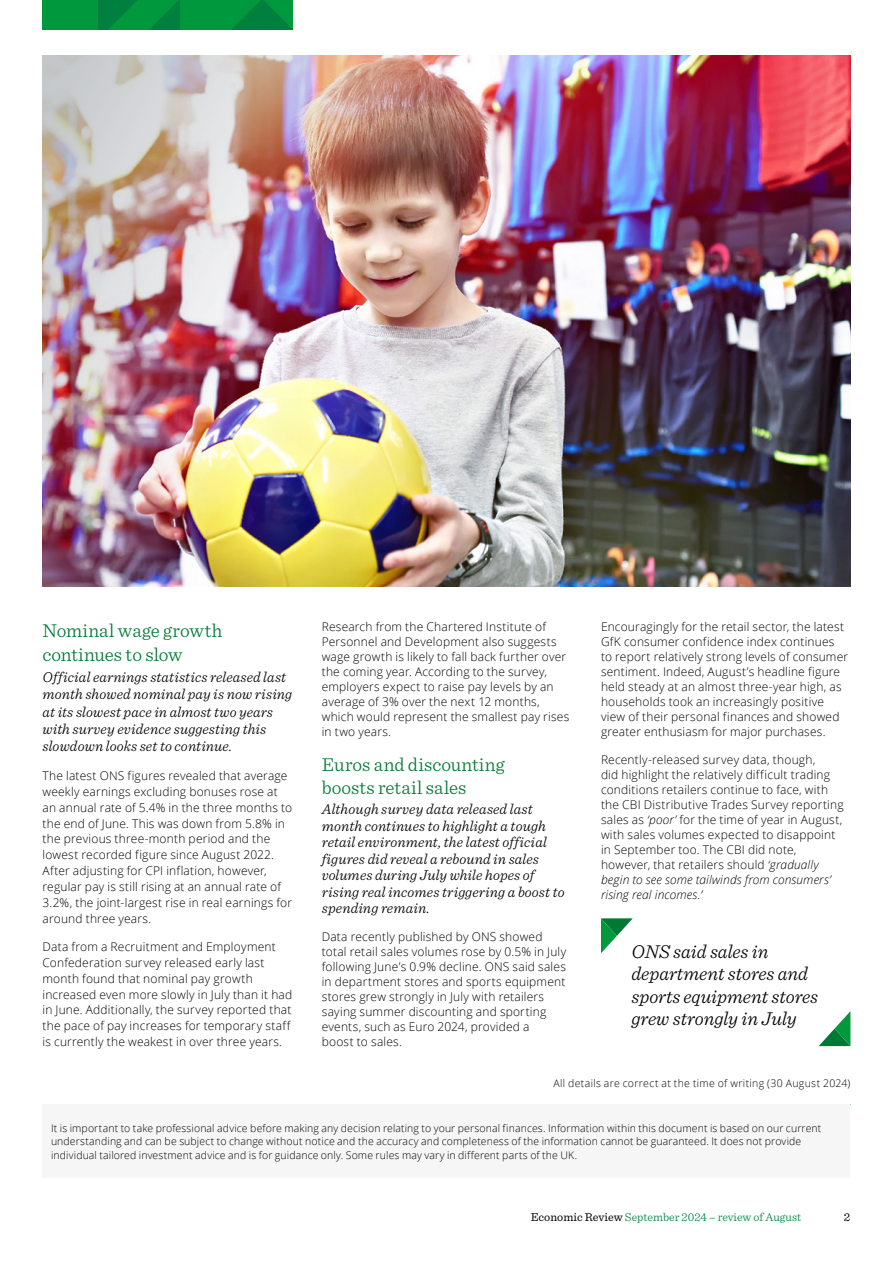
<style>
.page{position:relative;width:893px;height:1263px;background:#fff}
.page>*{position:absolute;margin:0;border:0;box-sizing:border-box;transform-origin:0 0}
.t1{font:italic 300 19.5px/22.5px "Sentinel";color:#000}
.t2{font:300 19.5px/23.2px "Sentinel";color:#007935}
.t3{font:italic 300 15px/16.5px "Sentinel";letter-spacing:.005em;color:#000}
.t4{font:300 12px/15px "Open Sans";letter-spacing:.015em;color:#000}
.t5{font:300 12px "Sentinel";color:#00803f}
.t6{font:12px "Sentinel";color:#000}
.t7{font:300 10.5px/13.5px "Open Sans";letter-spacing:.01em;color:#000}
.t8{font:300 10.5px "Open Sans";letter-spacing:.03em;color:#000}
.s1{font-style:italic}
.s2{font-weight:400;color:#000}
</style>
<div class="page">
<div style="left:43px;top:0;width:250px;height:30px;background:#00983c"></div>
<svg style="left:149px;top:0;width:31px;height:30px"></svg>
<svg style="left:231px;top:0;width:62px;height:30px"></svg>
<svg style="left:98px;top:0;width:39px;height:30px"></svg>
<svg style="left:601px;top:918px;width:32px;height:35px"></svg>
<svg style="left:819px;top:1011px;width:31px;height:35px"></svg>
<img style="left:43px;top:55px;width:807px;height:532px">
<div style="left:43px;top:1104px;width:807px;height:74px;background:#f6f6f6"></div>
<h1 class="t2" style="left:43px;top:618px;width:181px">Nominal wage growth continues to slow</h1>
<p class="t3" style="left:43px;top:667px;width:251px;line-height:17.2px">Official earnings statistics released last month showed nominal pay is now rising at its slowest pace in almost two years with survey evidence suggesting this slowdown looks set to continue.</p>
<p class="t4" style="left:43px;top:767px;width:251px;line-height:15.9px">The latest ONS figures revealed that average weekly earnings excluding bonuses rose at an annual rate of 5.4% in the three months to the end of June. This was down from 5.8% in the previous three-month period and the lowest recorded figure since August 2022.<br>After adjusting for CPI inflation, however, regular pay is still rising at an annual rate of 3.2%, the joint-largest rise in real earnings for around three years.</p>
<p class="t4" style="left:43px;top:938px;width:251px;line-height:15.9px">Data from a Recruitment and Employment Confederation survey released early last month found that nominal pay growth increased even more slowly in July than it had in June. Additionally, the survey reported that the pace of pay increases for temporary staff is currently the weakest in over three years.</p>
<p class="t4" style="left:322px;top:619px;width:249px">Research from the Chartered Institute of Personnel and Development also suggests wage growth is likely to fall back further over the coming year. According to the survey, employers expect to raise pay levels by an average of 3% over the next 12 months, which would represent the smallest pay rises in two years.</p>
<h1 class="t2" style="left:322px;top:752px;width:185px;line-height:22.5px">Euros and discounting boosts retail sales</h1>
<p class="t3" style="left:322px;top:800px;width:244px">Although survey data released last month continues to highlight a tough retail environment, the latest official figures did reveal a rebound in sales volumes during July while hopes of rising real incomes triggering a boost to spending remain.</p>
<p class="t4" style="left:322px;top:929px;width:246px">Data recently published by ONS showed total retail sales volumes rose by 0.5% in July following June’s 0.9% decline. ONS said sales in department stores and sports equipment stores grew strongly in July with retailers saying summer discounting and sporting events, such as Euro 2024, provided a<br>boost to sales.</p>
<p class="t4" style="left:601px;top:619px;width:249px">Encouragingly for the retail sector, the latest GfK consumer confidence index continues to report relatively strong levels of consumer sentiment. Indeed, August’s headline figure held steady at an almost three-year high, as households took an increasingly positive view of their personal finances and showed greater enthusiasm for major purchases.</p>
<p class="t4" style="left:601px;top:751px;width:244px">Recently-released survey data, though,<br>did highlight the relatively difficult trading conditions retailers continue to face, with the CBI Distributive Trades Survey reporting sales as <span class="s1">‘poor’</span> for the time of year in August, with sales volumes expected to disappoint in September too. The CBI did note, however, that retailers should <span class="s1">‘gradually begin to see some tailwinds from consumers’ rising real incomes.’</span></p>
<h1 class="t1" style="left:631px;top:939px;width:188px">ONS said sales in department stores and sports equipment stores grew strongly in July</h1>
<p class="t8" style="left:553px;top:1076px;width:299px">All details are correct at the time of writing (30 August 2024)</p>
<p class="t7" style="left:51px;top:1121px;width:772px">It is important to take professional advice before making any decision relating to your personal finances. Information within this document is based on our current understanding and can be subject to change without notice and the accuracy and completeness of the information cannot be guaranteed. It does not provide individual tailored investment advice and is for guidance only. Some rules may vary in different parts of the UK.</p>
<p class="t5" style="left:531px;top:1207px;width:272px"><span class="s2">Economic Review</span> September 2024 – review of August</p>
<p class="t6" style="left:844px;top:1207px;width:8px">2</p>
</div>
